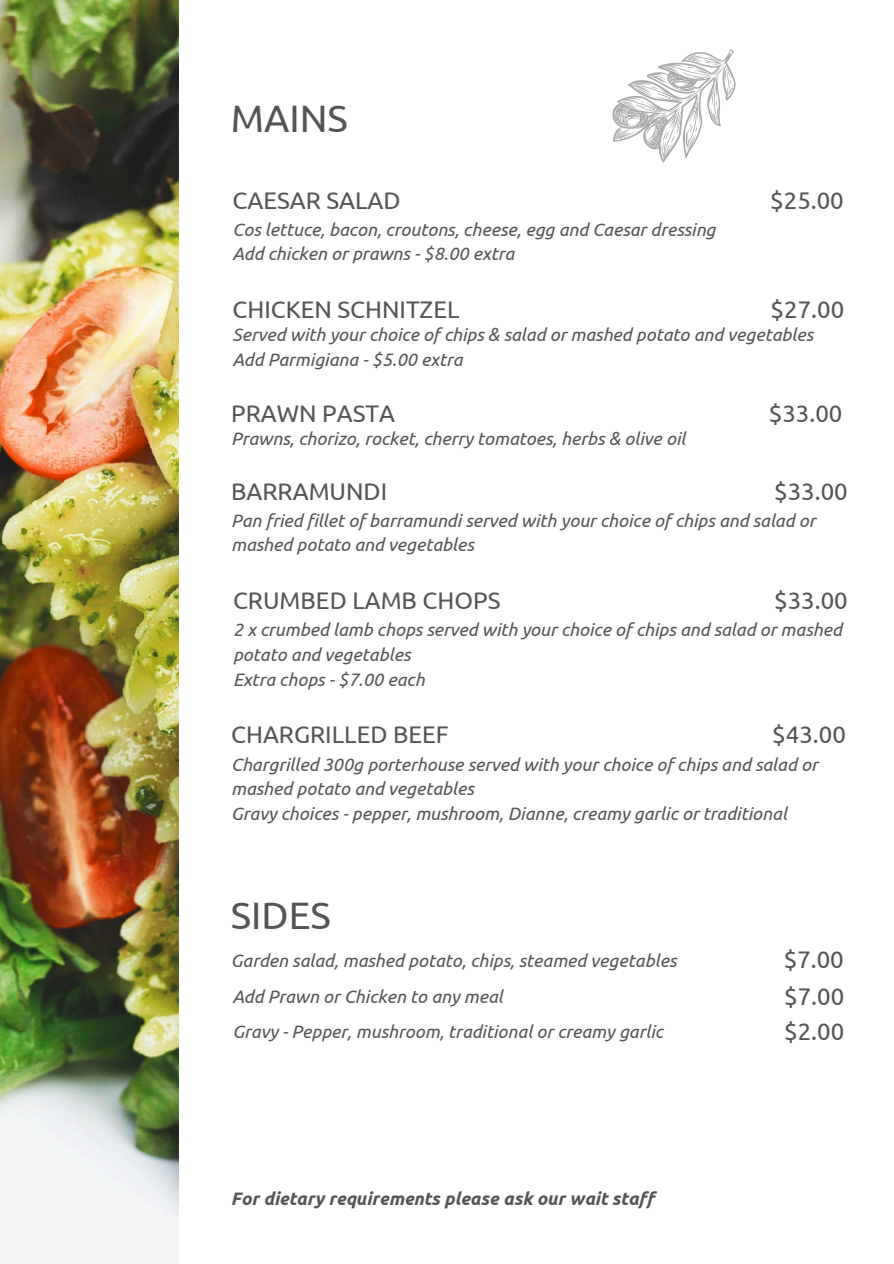
<style>
.page{position:relative;width:894px;height:1264px;background:#fff}
.page>*{position:absolute;margin:0;border:0;box-sizing:border-box;transform-origin:0 0}
.t1{font:38.25px "Ubuntu";color:#545454}
.t2{font:24px "Ubuntu";color:#545454}
.t3{font:italic 18px/24.8px "Ubuntu";color:#545454}
.t4{font:italic 700 18px "Ubuntu";color:#545454}
</style>
<div class="page">
<img style="left:0;top:0;width:178px;height:1263px">
<svg style="left:612px;top:49px;width:124px;height:114px"></svg>
<h1 class="t1" style="left:231px;top:96px;width:118px">MAINS</h1>
<p class="t2" style="left:232px;top:187px;width:169px">CAESAR SALAD</p>
<h2 class="t2" style="left:770px;top:187px;width:75px">$25.00</h2>
<h2 class="t3" style="left:232px;top:216px;width:484px">Cos lettuce, bacon, croutons, cheese, egg and Caesar dressing</h2>
<p class="t3" style="left:232px;top:241px;width:283px">Add chicken or prawns - $8.00 extra</p>
<h2 class="t2" style="left:770px;top:296px;width:75px">$27.00</h2>
<h2 class="t2" style="left:232px;top:296px;width:228px">CHICKEN SCHNITZEL</h2>
<p class="t3" style="left:232px;top:322px;width:582px">Served with your choice of chips &amp; salad or mashed potato and vegetables</p>
<p class="t3" style="left:232px;top:346px;width:231px">Add Parmigiana - $5.00 extra</p>
<p class="t2" style="left:231px;top:399px;width:165px">PRAWN PASTA</p>
<h2 class="t3" style="left:231px;top:425px;width:455px">Prawns, chorizo, rocket, cherry tomatoes, herbs &amp; olive oil</h2>
<p class="t2" style="left:768px;top:399px;width:75px">$33.00</p>
<p class="t2" style="left:774px;top:478px;width:75px">$33.00</p>
<h2 class="t2" style="left:231px;top:478px;width:157px">BARRAMUNDI</h2>
<p class="t3" style="left:231px;top:507px;width:585px">Pan fried fillet of barramundi served with your choice of chips and salad or mashed potato and vegetables</p>
<p class="t2" style="left:774px;top:586px;width:75px">$33.00</p>
<h2 class="t2" style="left:233px;top:586px;width:269px">CRUMBED LAMB CHOPS</h2>
<h2 class="t3" style="left:233px;top:617px;width:610px">2 x crumbed lamb chops served with your choice of chips and salad or mashed potato and vegetables</h2>
<p class="t3" style="left:233px;top:667px;width:193px">Extra chops - $7.00 each</p>
<h2 class="t2" style="left:772px;top:721px;width:75px">$43.00</h2>
<h1 class="t2" style="left:231px;top:721px;width:219px">CHARGRILLED BEEF</h1>
<h2 class="t3" style="left:231px;top:751px;width:588px">Chargrilled 300g porterhouse served with your choice of chips and salad or mashed potato and vegetables</h2>
<p class="t3" style="left:231px;top:801px;width:557px">Gravy choices - pepper, mushroom, Dianne, creamy garlic or traditional</p>
<p class="t1" style="left:231px;top:893px;width:101px">SIDES</p>
<p class="t3" style="left:231px;top:948px;width:447px">Garden salad, mashed potato, chips, steamed vegetables</p>
<h2 class="t2" style="left:783px;top:945px;width:62px">$7.00</h2>
<p class="t3" style="left:232px;top:984px;width:272px">Add Prawn or Chicken to any meal</p>
<h2 class="t2" style="left:784px;top:982px;width:62px">$7.00</h2>
<h2 class="t3" style="left:232px;top:1018px;width:432px">Gravy - Pepper, mushroom, traditional or creamy garlic</h2>
<h2 class="t2" style="left:784px;top:1017px;width:62px">$2.00</h2>
<h2 class="t4" style="left:231px;top:1187px;width:425px">For dietary requirements please ask our wait staff</h2>
</div>
